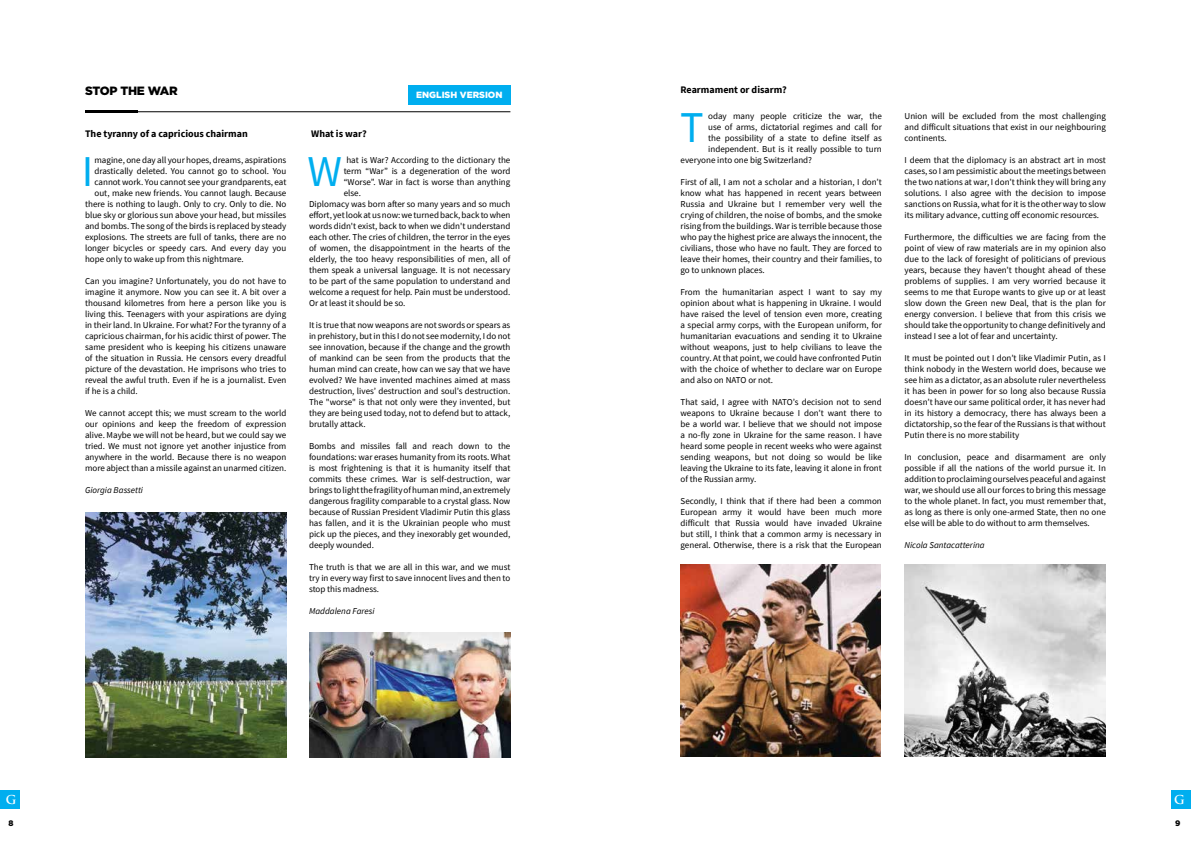
<style>
.page{position:relative;width:1191px;height:842px;background:#fff}
.page>*{position:absolute;margin:0;border:0;box-sizing:border-box;transform-origin:0 0}
.t1{font:44px "Source Sans Pro";color:#00aeef}
.t2{font:900 12px "Gotham";letter-spacing:-.02em;color:#000}
.t3{font:700 12px "Trajan Pro";color:#fff}
.t4{font:700 10px "Source Sans Pro";color:#000}
.t5{font:9px/11px "Source Sans Pro";color:#000;text-align:justify}
.t6{font:italic 9px "Source Sans Pro";color:#000}
.t7{font:900 9px "Gotham";color:#fff}
.t8{font:900 8px "Gotham";color:#000}
</style>
<div class="page">
<div style="left:407px;top:85px;width:103px;height:20px;background:#00aeef"></div>
<img style="left:85px;top:513px;width:201px;height:245px">
<img style="left:309px;top:632px;width:201px;height:126px">
<hr style="left:85px;top:111px;width:52px;height:2px;background:#000">
<hr style="left:85px;top:112px;width:425px;height:1px;background:#000">
<div style="left:0;top:790px;width:20px;height:19px;background:#00aeef"></div>
<img style="left:680px;top:564px;width:201px;height:193px">
<img style="left:904px;top:564px;width:202px;height:193px">
<div style="left:1171px;top:790px;width:20px;height:19px;background:#00aeef"></div>
<h2 class="t2" style="left:85px;top:82px;width:94px">STOP THE WAR</h2>
<p class="t4" style="left:85px;top:127px;width:164px">The tyranny of a capricious chairman</p>
<p class="t4" style="left:311px;top:127px;width:57px">What is war?</p>
<p class="t7" style="left:416px;top:89px;width:88px">ENGLISH VERSION</p>
<p class="t5" style="left:346px;top:154px;width:165px">hat is War? According to the dictionary the</p>
<p class="t5" style="left:344px;top:165px;width:168px">term “War” is a degeneration of the word</p>
<p class="t5" style="left:344px;top:176px;width:168px">“Worse”. War in fact is worse than anything</p>
<p class="t5" style="left:344px;top:187px;width:19px">else.</p>
<p class="t5" style="left:309px;top:198px;width:203px">Diplomacy was born after so many years and so much</p>
<p class="t5" style="left:309px;top:209px;width:203px">effort, yet look at us now: we turned back, back to when</p>
<p class="t5" style="left:309px;top:220px;width:203px">words didn't exist, back to when we didn't understand</p>
<p class="t5" style="left:309px;top:231px;width:203px">each other. The cries of children, the terror in the eyes</p>
<p class="t5" style="left:309px;top:242px;width:203px">of women, the disappointment in the hearts of the</p>
<p class="t5" style="left:309px;top:253px;width:203px">elderly, the too heavy responsibilities of men, all of</p>
<p class="t5" style="left:309px;top:264px;width:203px">them speak a universal language. It is not necessary</p>
<p class="t5" style="left:309px;top:275px;width:203px">to be part of the same population to understand and</p>
<p class="t5" style="left:309px;top:286px;width:203px">welcome a request for help. Pain must be understood.</p>
<p class="t5" style="left:309px;top:297px;width:98px">Or at least it should be so.</p>
<p class="t5" style="left:309px;top:319px;width:203px">It is true that now weapons are not swords or spears as in prehistory, but in this I do not see modernity, I do not see innovation, because if the change and the growth of mankind can be seen from the products that the human mind can create, how can we say that we have evolved? We have invented machines aimed at mass destruction, lives’ destruction and soul’s destruction.<br>The "worse" is that not only were they invented, but they are being used today, not to defend but to attack, brutally attack.</p>
<p class="t5" style="left:309px;top:440px;width:203px">Bombs and missiles fall and reach down to the foundations: war erases humanity from its roots. What is most frightening is that it is humanity itself that commits these crimes. War is self-destruction, war brings to light the fragility of human mind, an extremely dangerous fragility comparable to a crystal glass. Now because of Russian President Vladimir Putin this glass has fallen, and it is the Ukrainian people who must pick up the pieces, and they inexorably get wounded, deeply wounded.</p>
<p class="t5" style="left:309px;top:561px;width:203px">The truth is that we are all in this war, and we must try in every way first to save innocent lives and then to stop this madness.</p>
<p class="t6" style="left:309px;top:605px;width:67px">Maddalena Faresi</p>
<p class="t5" style="left:94px;top:154px;width:193px">magine, one day all your hopes, dreams, aspirations</p>
<p class="t5" style="left:94px;top:165px;width:193px">drastically deleted. You cannot go to school. You</p>
<p class="t5" style="left:94px;top:176px;width:193px">cannot work. You cannot see your grandparents, eat</p>
<p class="t5" style="left:94px;top:187px;width:193px">out, make new friends. You cannot laugh. Because</p>
<p class="t5" style="left:85px;top:198px;width:203px">there is nothing to laugh. Only to cry. Only to die. No</p>
<p class="t5" style="left:85px;top:209px;width:203px">blue sky or glorious sun above your head, but missiles</p>
<p class="t5" style="left:85px;top:220px;width:203px">and bombs. The song of the birds is replaced by steady</p>
<p class="t5" style="left:85px;top:231px;width:203px">explosions. The streets are full of tanks, there are no</p>
<p class="t5" style="left:85px;top:242px;width:203px">longer bicycles or speedy cars. And every day you</p>
<p class="t5" style="left:85px;top:253px;width:160px">hope only to wake up from this nightmare.</p>
<p class="t5" style="left:85px;top:275px;width:203px">Can you imagine? Unfortunately, you do not have to imagine it anymore. Now you can see it. A bit over a thousand kilometres from here a person like you is living this. Teenagers with your aspirations are dying in their land. In Ukraine. For what? For the tyranny of a capricious chairman, for his acidic thirst of power. The same president who is keeping his citizens unaware of the situation in Russia. He censors every dreadful picture of the devastation. He imprisons who tries to reveal the awful truth. Even if he is a journalist. Even if he is a child.</p>
<p class="t5" style="left:85px;top:407px;width:203px">We cannot accept this; we must scream to the world our opinions and keep the freedom of expression alive. Maybe we will not be heard, but we could say we tried. We must not ignore yet another injustice from anywhere in the world. Because there is no weapon more abject than a missile against an unarmed citizen.</p>
<p class="t6" style="left:85px;top:484px;width:59px">Giorgia Bassetti</p>
<h1 class="t1" style="left:82px;top:143px;width:13px">I</h1>
<h1 class="t1" style="left:307px;top:143px;width:36px">W</h1>
<h2 class="t3" style="left:6px;top:792px;width:12px">G</h2>
<p class="t8" style="left:8px;top:817px;width:7px">8</p>
<p class="t4" style="left:680px;top:83px;width:108px">Rearmament or disarm?</p>
<p class="t5" style="left:708px;top:110px;width:175px">oday many people criticize the war, the</p>
<p class="t5" style="left:708px;top:121px;width:175px">use of arms, dictatorial regimes and call for</p>
<p class="t5" style="left:708px;top:132px;width:175px">the possibility of a state to define itself as</p>
<p class="t5" style="left:708px;top:143px;width:175px">independent. But is it really possible to turn</p>
<p class="t5" style="left:680px;top:154px;width:133px">everyone into one big Switzerland?</p>
<p class="t5" style="left:680px;top:176px;width:203px">First of all, I am not a scholar and a historian, I don’t know what has happened in recent years between Russia and Ukraine but I remember very well the crying of children, the noise of bombs, and the smoke rising from the buildings. War is terrible because those who pay the highest price are always the innocent, the civilians, those who have no fault. They are forced to leave their homes, their country and their families, to go to unknown places.</p>
<p class="t5" style="left:680px;top:286px;width:203px">From the humanitarian aspect I want to say my opinion about what is happening in Ukraine. I would have raised the level of tension even more, creating a special army corps, with the European uniform, for humanitarian evacuations and sending it to Ukraine without weapons, just to help civilians to leave the country. At that point, we could have confronted Putin with the choice of whether to declare war on Europe and also on NATO or not.</p>
<p class="t5" style="left:680px;top:396px;width:203px">That said, I agree with NATO’s decision not to send weapons to Ukraine because I don’t want there to be a world war. I believe that we should not impose a no-fly zone in Ukraine for the same reason. I have heard some people in recent weeks who were against sending weapons, but not doing so would be like leaving the Ukraine to its fate, leaving it alone in front of the Russian army.</p>
<p class="t5" style="left:680px;top:495px;width:203px">Secondly, I think that if there had been a common European army it would have been much more difficult that Russia would have invaded Ukraine but still, I think that a common army is necessary in general. Otherwise, there is a risk that the European</p>
<h1 class="t1" style="left:680px;top:100px;width:25px">T</h1>
<p class="t5" style="left:904px;top:110px;width:203px">Union will be excluded from the most challenging and difficult situations that exist in our neighbouring continents.</p>
<p class="t5" style="left:904px;top:154px;width:203px">I deem that the diplomacy is an abstract art in most cases, so I am pessimistic about the meetings between the two nations at war, I don’t think they will bring any solutions. I also agree with the decision to impose sanctions on Russia, what for it is the other way to slow its military advance, cutting off economic resources.</p>
<p class="t5" style="left:904px;top:231px;width:203px">Furthermore, the difficulties we are facing from the point of view of raw materials are in my opinion also due to the lack of foresight of politicians of previous years, because they haven’t thought ahead of these problems of supplies. I am very worried because it seems to me that Europe wants to give up or at least slow down the Green new Deal, that is the plan for energy conversion. I believe that from this crisis we should take the opportunity to change definitively and instead I see a lot of fear and uncertainty.</p>
<p class="t5" style="left:904px;top:352px;width:203px">It must be pointed out I don’t like Vladimir Putin, as I think nobody in the Western world does, because we see him as a dictator, as an absolute ruler nevertheless it has been in power for so long also because Russia doesn’t have our same political order, it has never had in its history a democracy, there has always been a dictatorship, so the fear of the Russians is that without Putin there is no more stability</p>
<p class="t5" style="left:904px;top:451px;width:203px">In conclusion, peace and disarmament are only possible if all the nations of the world pursue it. In addition to proclaiming ourselves peaceful and against war, we should use all our forces to bring this message to the whole planet. In fact, you must remember that, as long as there is only one-armed State, then no one else will be able to do without to arm themselves.</p>
<p class="t6" style="left:904px;top:539px;width:82px">Nicola Santacatterina</p>
<h2 class="t3" style="left:1174px;top:792px;width:12px">G</h2>
<p class="t8" style="left:1175px;top:817px;width:7px">9</p>
</div>
